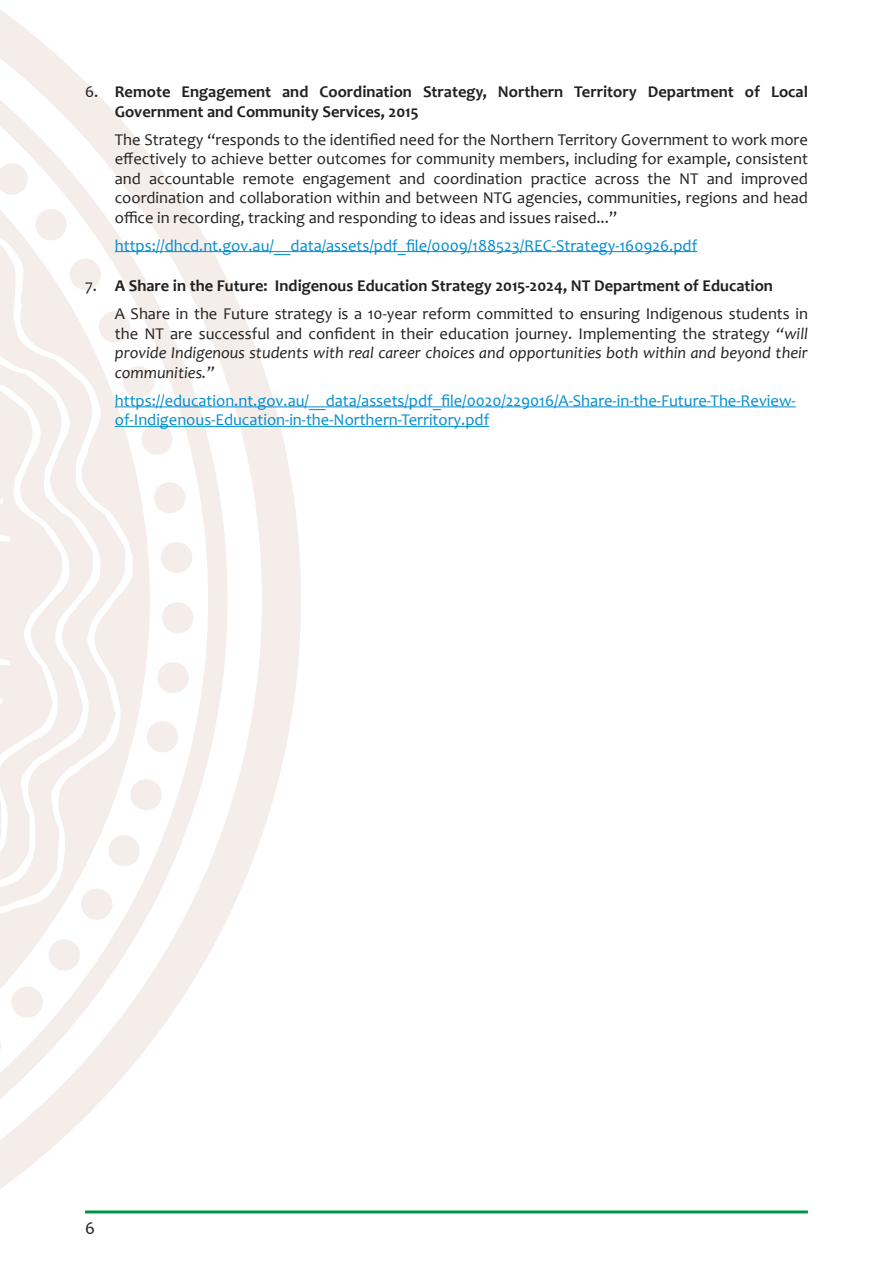
<style>
.page{position:relative;width:893px;height:1263px;background:#fff}
.page>*{position:absolute;margin:0;border:0;box-sizing:border-box;transform-origin:0 0}
.t1{font:18px "Candara";color:#231f20}
.t2{font:16.5px/19.5px "Candara";color:#231f20;text-align:justify}
.t3{font:16.5px/19.5px "Candara";color:#008dce}
.t4{font:italic 16.5px/19.5px "Candara";color:#231f20;text-align:justify}
.t5{font:700 16.5px/19.5px "Candara";color:#231f20}
.s1{font-weight:400}
.s2{font-weight:700}
.s3{font-style:normal}
</style>
<div class="page">
<svg style="left:228px;top:252px;width:73px;height:962px"></svg>
<svg style="left:0;top:9px;width:228px;height:1205px"></svg>
<svg style="left:0;top:17px;width:150px;height:1165px"></svg>
<svg style="left:0;top:35px;width:132px;height:1122px;fill:#f4edea"></svg>
<svg style="left:0;top:66px;width:101px;height:1061px;fill:#f4edea"></svg>
<svg style="left:0;top:97px;width:70px;height:998px;fill:#f4edea"></svg>
<svg style="left:0;top:593px;width:10px;height:111px"></svg>
<svg style="left:0;top:489px;width:11px;height:98px"></svg>
<hr style="left:85px;top:1210px;width:723px;height:3px;background:#009547">
<hr style="left:115px;top:251px;width:582px;height:1px;background:#008dce">
<hr style="left:115px;top:407px;width:681px;height:1px;background:#008dce">
<hr style="left:115px;top:426px;width:374px;height:1px;background:#008dce">
<svg style="left:0;top:157px;width:73px;height:90px"></svg>
<svg style="left:64px;top:253px;width:43px;height:43px"></svg>
<svg style="left:94px;top:306px;width:41px;height:41px"></svg>
<svg style="left:118px;top:362px;width:41px;height:40px"></svg>
<svg style="left:138px;top:420px;width:38px;height:38px"></svg>
<svg style="left:152px;top:480px;width:36px;height:36px"></svg>
<svg style="left:160px;top:541px;width:33px;height:33px"></svg>
<svg style="left:162px;top:602px;width:32px;height:32px"></svg>
<svg style="left:155px;top:660px;width:35px;height:35px"></svg>
<svg style="left:144px;top:718px;width:37px;height:37px"></svg>
<svg style="left:126px;top:775px;width:40px;height:39px"></svg>
<svg style="left:103px;top:830px;width:42px;height:41px"></svg>
<svg style="left:75px;top:883px;width:43px;height:42px"></svg>
<svg style="left:5px;top:933px;width:81px;height:91px"></svg>
<p class="t5" style="left:115px;top:82px;width:695px;text-indent:-30px"><span class="s1">6.</span> Remote Engagement and Coordination Strategy, Northern Territory Department of Local<br>Government and Community Services, 2015</p>
<p class="t2" style="left:115px;top:129px;width:695px">The Strategy “responds to the identified need for the Northern Territory Government to work more effectively to achieve better outcomes for community members, including for example, consistent and accountable remote engagement and coordination practice across the NT and improved coordination and collaboration within and between NTG agencies, communities, regions and head office in recording, tracking and responding to ideas and issues raised...”</p>
<p class="t3" style="left:115px;top:235px;width:584px">https://dhcd.nt.gov.au/__data/assets/pdf_file/0009/188523/REC-Strategy-160926.pdf</p>
<p class="t2" style="left:115px;top:272px;width:695px;line-height:28px;text-indent:-30px">7. <span class="s2">A Share in the Future: Indigenous Education Strategy 2015-2024, NT Department of Education<br></span>A Share in the Future strategy is a 10-year reform committed to ensuring Indigenous students in</p>
<p class="t4" style="left:115px;top:324px;width:695px"><span class="s3">the NT are successful and confident in their education journey. Implementing the strategy</span> “will provide Indigenous students with real career choices and opportunities both within and beyond their communities.”</p>
<p class="t3" style="left:115px;top:391px;width:682px">https://education.nt.gov.au/__data/assets/pdf_file/0020/229016/A-Share-in-the-Future-The-Review&shy;of-Indigenous-Education-in-the-Northern-Territory.pdf</p>
<p class="t1" style="left:85px;top:1217px;width:11px">6</p>
</div>
